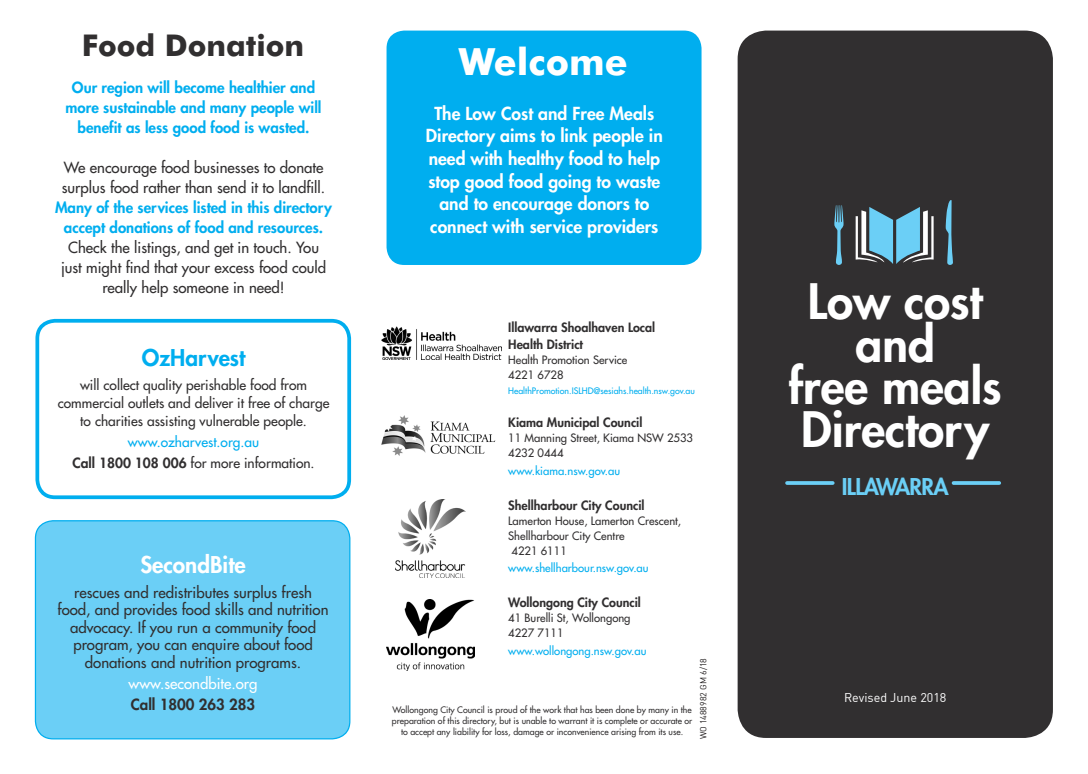
<style>
.page{position:relative;width:1088px;height:774px;background:#fff}
.page>*{position:absolute;margin:0;border:0;box-sizing:border-box;transform-origin:0 0}
.t1{font:800 47.5px/42.5px "Futura";color:#fff;text-align:center}
.t2{font:700 37.5px "Futura BT";color:#fff}
.t3{font:700 30px "Futura BT";color:#312f30}
.t4{font:800 22.5px "Futura";color:#fff}
.t5{font:800 22.5px "Futura";letter-spacing:-.03em;color:#6bcff6}
.t6{font:800 22.5px "Futura";color:#00aeef}
.t7{font:800 17.5px/22.5px "Futura";color:#fff;text-align:center}
.t8{font:15px/17.5px "Futura";color:#312f30;text-align:center}
.t9{font:800 15px/20px "Futura";color:#00aeef;text-align:center}
.t10{font:15px "Futura";color:#fff}
.t11{font:800 15px "Futura";color:#312f30}
.t12{font:13.75px/17.5px "Futura";color:#312f30;text-align:center}
.t13{font:13.75px/21px "Futura";color:#00aeef;text-align:center}
.t14{font:800 12.5px/16.2px "Futura";color:#312f30}
.t15{font:12.5px "DIN";color:#fff}
.t16{font:11.25px/15px "Futura";color:#312f30}
.t17{font:11.25px "Futura";color:#00aeef}
.t18{font:8.75px/11.2px "Futura";color:#312f30;text-align:center}
.t19{font:8.75px "Futura";color:#00aeef}
.t20{font:8.75px "DIN";color:#231f20}
.s1{font-weight:800;color:#312f30}
.s2{color:#312f30}
</style>
<div class="page">
<div style="left:386px;top:31px;width:315px;height:234px;background:#00aeef;border-radius:18px"></div>
<div style="left:737px;top:31px;width:315px;height:707px;background:#312f30;border-radius:28px"></div>
<div style="left:35px;top:521px;width:315px;height:218px;background:#6bcff6;border-radius:18px"></div>
<div style="left:35px;top:520px;width:315px;height:219px;border:1px solid #00aeef;border-radius:18px"></div>
<div style="left:35px;top:319px;width:316px;height:180px;border:4px solid #00aeef;border-radius:18px"></div>
<svg style="left:786px;top:481px;width:46px;height:4px"></svg>
<svg style="left:953px;top:481px;width:45px;height:4px"></svg>
<svg style="left:855px;top:207px;width:78px;height:57px"></svg>
<svg style="left:834px;top:205px;width:9px;height:60px"></svg>
<svg style="left:945px;top:200px;width:7px;height:65px"></svg>
<img style="left:395px;top:499px;width:70px;height:79px">
<img style="left:381px;top:327px;width:120px;height:33px">
<img style="left:386px;top:599px;width:88px;height:72px">
<img style="left:381px;top:415px;width:115px;height:41px">
<h3 class="t3" style="left:82px;top:27px;width:224px">Food Donation</h3>
<p class="t9" style="left:66px;top:77px;width:257px">Our region will become healthier and more sustainable and many people will benefit as less good food is wasted.</p>
<p class="t8" style="left:62px;top:157px;width:265px;line-height:20px;text-align:left">We encourage food businesses to donate surplus food rather than send it to landfill.</p>
<p class="t9" style="left:55px;top:197px;width:278px">Many of the services listed in this directory accept donations of food and resources.</p>
<p class="t8" style="left:61px;top:237px;width:266px;line-height:20px">Check the listings, and get in touch. You just might find that your excess food could really help someone in need!</p>
<h3 class="t6" style="left:142px;top:342px;width:105px">OzHarvest</h3>
<p class="t12" style="left:58px;top:376px;width:273px">will collect quality perishable food from commercial outlets and deliver it free of charge to charities assisting vulnerable people.</p>
<p class="t13" style="left:72px;top:431px;width:243px">www.ozharvest.org.au<br><span class="s1">Call 1800 108 006</span> <span class="s2">for more information.</span></p>
<h3 class="t4" style="left:140px;top:550px;width:107px">SecondBite</h3>
<p class="t8" style="left:58px;top:583px;width:272px">rescues and redistributes surplus fresh food, and provides food skills and nutrition advocacy. If you run a community food program, you can enquire about food donations and nutrition programs.</p>
<p class="t10" style="left:129px;top:673px;width:130px">www.secondbite.org</p>
<p class="t11" style="left:131px;top:694px;width:126px">Call 1800 263 283</p>
<h2 class="t2" style="left:458px;top:39px;width:170px">Welcome</h2>
<p class="t7" style="left:426px;top:102px;width:238px">The Low Cost and Free Meals<br>Directory aims to link people in need with healthy food to help stop good food going to waste and to encourage donors to connect with service providers</p>
<p class="t14" style="left:508px;top:319px;width:148px">Illawarra Shoalhaven Local<br>Health District</p>
<p class="t16" style="left:508px;top:352px;width:120px">Health Promotion Service<br>4221 6728</p>
<p class="t19" style="left:508px;top:385px;width:188px">HealthPromotion.ISLHD@sesiahs.health.nsw.gov.au</p>
<p class="t14" style="left:508px;top:414px;width:136px">Kiama Municipal Council</p>
<p class="t16" style="left:508px;top:430px;width:186px">11 Manning Street, Kiama NSW 2533<br>4232 0444</p>
<p class="t17" style="left:508px;top:463px;width:113px">www.kiama.nsw.gov.au</p>
<p class="t14" style="left:508px;top:497px;width:138px">Shellharbour City Council</p>
<p class="t16" style="left:508px;top:513px;width:174px">Lamerton House, Lamerton Crescent,<br>Shellharbour City Centre<br>4221 6111</p>
<p class="t17" style="left:508px;top:561px;width:142px">www.shellharbour.nsw.gov.au</p>
<p class="t14" style="left:508px;top:594px;width:134px">Wollongong City Council</p>
<p class="t16" style="left:508px;top:610px;width:124px">41 Burelli St, Wollongong<br>4227 7111</p>
<p class="t17" style="left:508px;top:643px;width:140px">www.wollongong.nsw.gov.au</p>
<p class="t20" style="left:697px;top:739px;width:83px;rotate:-90deg">WO 1488982 GM 6/18</p>
<p class="t18" style="left:392px;top:704px;width:302px">Wollongong City Council is proud of the work that has been done by many in the preparation of this directory, but is unable to warrant it is complete or accurate or to accept any liability for loss, damage or inconvenience arising from its use.</p>
<h1 class="t1" style="left:788px;top:279px;width:214px">Low cost and<br>free meals<br>Directory</h1>
<h3 class="t5" style="left:841px;top:472px;width:108px">ILLAWARRA</h3>
<p class="t15" style="left:843px;top:689px;width:104px">Revised June 2018</p>
</div>
